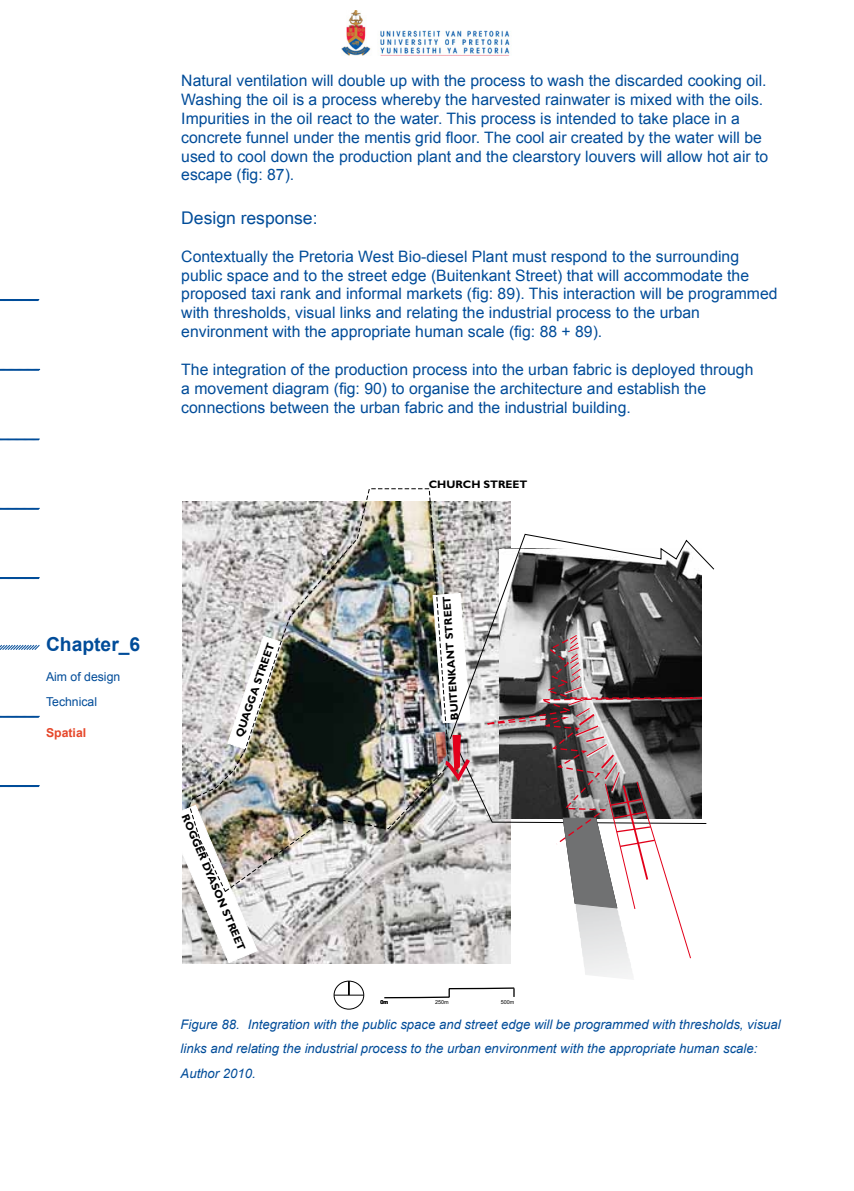
<style>
.page{position:relative;width:854px;height:1191px;background:#fff}
.page>*{position:absolute;margin:0;border:0;box-sizing:border-box;transform-origin:0 0}
.t1{font:700 19.25px "Arial";color:#004c99}
.t2{font:17.5px "Arial Unicode MS";color:#004c99}
.t3{font:15.75px/18.9px "Arial";color:#004c99}
.t4{font:italic 13.12px/24.5px "Arial";color:#004c99}
.t5{font:12.25px/24.5px "Arial";color:#004c99}
.t6{font:700 12.25px "Arial";color:#e6472a}
.t7{font:700 11.03px "Gill Sans";color:#000}
.t8{font:700 10.85px "Gill Sans";color:#000}
.t9{font:5.42px "Arial";color:#000}
</style>
<div class="page">
<svg style="left:0;top:299px;width:40px;height:2px"></svg>
<svg style="left:0;top:368px;width:40px;height:3px"></svg>
<svg style="left:0;top:438px;width:40px;height:2px"></svg>
<svg style="left:0;top:507px;width:40px;height:3px"></svg>
<svg style="left:0;top:577px;width:40px;height:2px"></svg>
<svg style="left:0;top:644px;width:40px;height:6px"></svg>
<svg style="left:0;top:715px;width:40px;height:3px"></svg>
<svg style="left:0;top:785px;width:40px;height:2px"></svg>
<svg style="left:384px;top:987px;width:131px;height:12px"></svg>
<div style="left:333px;top:980px;width:31px;height:29px;border:1px solid #000;border-radius:50%"></div>
<svg style="left:334px;top:981px;width:29px;height:14px"></svg>
<img style="left:182px;top:501px;width:328px;height:463px">
<svg style="left:182px;top:805px;width:75px;height:157px"></svg>
<img style="left:188px;top:488px;width:261px;height:404px">
<svg style="left:449px;top:533px;width:266px;height:60px"></svg>
<svg style="left:433px;top:593px;width:273px;height:365px"></svg>
<img style="left:435px;top:731px;width:11px;height:35px">
<img style="left:341px;top:10px;width:169px;height:46px">
<p class="t3" style="left:181px;top:71px;width:588px">Natural ventilation will double up with the process to wash the discarded cooking oil.<br>Washing the oil is a process whereby the harvested rainwater is mixed with the oils.<br>Impurities in the oil react to the water. This process is intended to take place in a concrete funnel under the mentis grid floor. The cool air created by the water will be used to cool down the production plant and the clearstory louvers will allow hot air to escape (fig: 87).</p>
<p class="t2" style="left:181px;top:205px;width:138px">Design response:</p>
<p class="t3" style="left:181px;top:247px;width:597px">Contextually the Pretoria West Bio-diesel Plant must respond to the surrounding public space and to the street edge (Buitenkant Street) that will accommodate the proposed taxi rank and informal markets (fig: 89). This interaction will be programmed with thresholds, visual links and relating the industrial process to the urban environment with the appropriate human scale (fig: 88 + 89).</p>
<p class="t3" style="left:181px;top:360px;width:573px">The integration of the production process into the urban fabric is deployed through a movement diagram (fig: 90) to organise the architecture and establish the connections between the urban fabric and the industrial building.</p>
<p class="t8" style="left:428px;top:477px;width:100px">CHURCH STREET</p>
<p class="t1" style="left:46px;top:631px;width:96px">Chapter_6</p>
<p class="t5" style="left:46px;top:664px;width:76px">Aim of design<br>Technical</p>
<p class="t6" style="left:46px;top:725px;width:42px">Spatial</p>
<p class="t7" style="left:232px;top:734px;width:101px;rotate:-71deg">QUAGGA STREET</p>
<p class="t7" style="left:192px;top:812px;width:148px;rotate:67deg">ROGGER DYASON STREET</p>
<p class="t7" style="left:447px;top:720px;width:126px;rotate:-94deg">BUITENKANT STREET</p>
<p class="t9" style="left:380px;top:998px;width:9px">0m</p>
<p class="t9" style="left:435px;top:998px;width:15px">250m</p>
<p class="t9" style="left:500px;top:998px;width:15px">500m</p>
<p class="t4" style="left:180px;top:1012px;width:601px">Figure 88. Integration with the public space and street edge will be programmed with thresholds, visual links and relating the industrial process to the urban environment with the appropriate human scale:<br>Author 2010.</p>
</div>
